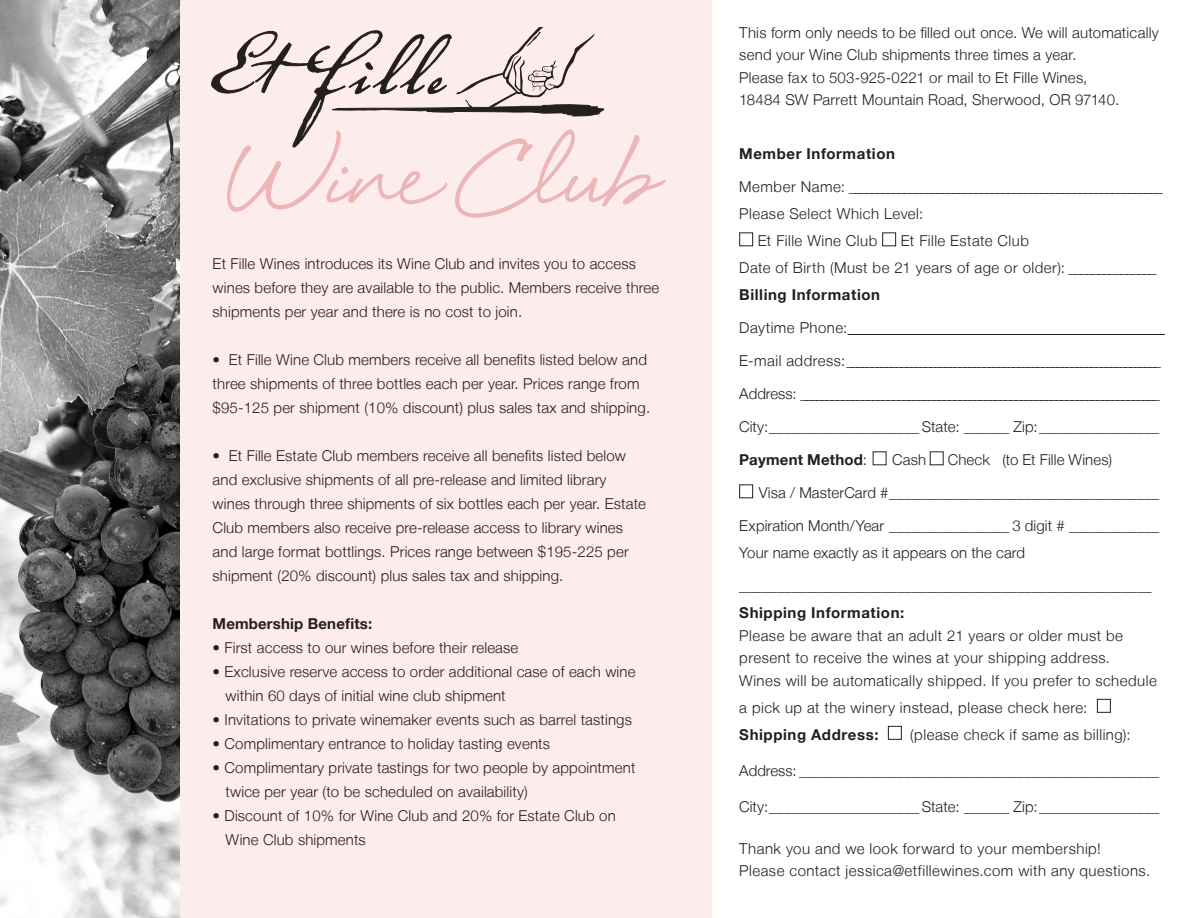
<style>
.page{position:relative;width:1188px;height:918px;background:#fff}
.page>*{position:absolute;margin:0;border:0;box-sizing:border-box;transform-origin:0 0}
.t1{font:171.75px "Eye Catching Pro";color:#edb6b6}
.t2{font:300 15px/24px "Helvetica Neue LT";letter-spacing:.01em;color:#231f20}
.t3{font:300 15px/27px "Helvetica Neue LT";letter-spacing:.035em;color:#231f20}
.t4{font:300 15px/22.5px "Helvetica Neue LT";letter-spacing:.03em;color:#231f20}
.t5{font:700 15px "Helvetica Neue";letter-spacing:.035em;color:#231f20}
.t6{font:700 15px "Helvetica Neue";letter-spacing:.01em;color:#231f20}
.s1{font-family:"Helvetica Neue LT";font-weight:300}
</style>
<div class="page">
<div style="left:178px;top:0;width:534px;height:918px;background:#fdecec"></div>
<div style="left:739px;top:232px;width:14px;height:14px;border:1px solid #231f20"></div>
<div style="left:882px;top:232px;width:14px;height:14px;border:1px solid #231f20"></div>
<div style="left:739px;top:484px;width:14px;height:14px;border:1px solid #231f20"></div>
<div style="left:1097px;top:699px;width:14px;height:14px;border:1px solid #231f20"></div>
<div style="left:888px;top:726px;width:14px;height:14px;border:1px solid #231f20"></div>
<svg style="left:211px;top:27px;width:393px;height:121px"></svg>
<img style="left:0;top:0;width:179px;height:918px">
<p class="t1" style="left:226px;top:107px;width:427px">Wine Club</p>
<p class="t2" style="left:213px;top:251px;width:448px">Et Fille Wines introduces its Wine Club and invites you to access wines before they are available to the public. Members receive three shipments per year and there is no cost to join.</p>
<p class="t2" style="left:213px;top:347px;width:439px">• Et Fille Wine Club members receive all benefits listed below and three shipments of three bottles each per year. Prices range from $95-125 per shipment (10% discount) plus sales tax and shipping.</p>
<p class="t2" style="left:213px;top:443px;width:415px">• Et Fille Estate Club members receive all benefits listed below</p>
<p class="t2" style="left:213px;top:467px;width:395px">and exclusive shipments of all pre-release and limited library</p>
<p class="t2" style="left:213px;top:491px;width:435px">wines through three shipments of six bottles each per year. Estate</p>
<p class="t2" style="left:213px;top:515px;width:412px">Club members also receive pre-release access to library wines</p>
<p class="t2" style="left:213px;top:539px;width:418px">and large format bottlings. Prices range between $195-225 per</p>
<p class="t2" style="left:213px;top:563px;width:352px">shipment (20% discount) plus sales tax and shipping.</p>
<p class="t6" style="left:213px;top:614px;width:161px">Membership Benefits:</p>
<p class="t2" style="left:213px;top:635px;width:307px">• First access to our wines before their release</p>
<p class="t2" style="left:213px;top:659px;width:424px">• Exclusive reserve access to order additional case of each wine</p>
<p class="t2" style="left:226px;top:683px;width:282px">within 60 days of initial wine club shipment</p>
<p class="t2" style="left:213px;top:707px;width:421px">• Invitations to private winemaker events such as barrel tastings</p>
<p class="t2" style="left:213px;top:731px;width:339px">• Complimentary entrance to holiday tasting events</p>
<p class="t2" style="left:213px;top:755px;width:424px">• Complimentary private tastings for two people by appointment</p>
<p class="t2" style="left:226px;top:779px;width:304px">twice per year (to be scheduled on availability)</p>
<p class="t2" style="left:226px;top:803px;width:392px;text-indent:-13px">• Discount of 10% for Wine Club and 20% for Estate Club on<br>Wine Club shipments</p>
<p class="t2" style="left:739px;top:21px;width:421px;line-height:22.5px">This form only needs to be filled out once. We will automatically send your Wine Club shipments three times a year.</p>
<p class="t2" style="left:739px;top:66px;width:381px;line-height:22.5px">Please fax to 503-925-0221 or mail to Et Fille Wines,<br>18484 SW Parrett Mountain Road, Sherwood, OR 97140.</p>
<p class="t5" style="left:739px;top:145px;width:157px">Member Information</p>
<p class="t2" style="left:739px;top:175px;width:425px">M e m b e r N a m e: _________________________________________________________</p>
<p class="t3" style="left:739px;top:200px;width:185px">Please Select Which Level:</p>
<p class="t4" style="left:758px;top:229px;width:121px">Et Fille Wine Club</p>
<p class="t4" style="left:901px;top:229px;width:130px">Et Fille Estate Club</p>
<p class="t4" style="left:739px;top:256px;width:419px">Date of Birth (Must be 21 years of age or older): _______________</p>
<p class="t5" style="left:739px;top:286px;width:142px">Billing Information</p>
<p class="t2" style="left:739px;top:316px;width:427px">D a y t i m e P h o n e : ______________________________________________________________________________________________________________________________________________________________________________________________________________________________________________________________________________</p>
<p class="t2" style="left:739px;top:349px;width:423px">E - m a i l a d d r e s s : ________________________________________________________________</p>
<p class="t2" style="left:739px;top:382px;width:422px">A d d re s s : ______________________________________________________________________</p>
<p class="t2" style="left:739px;top:415px;width:422px">City:____________________ State: ______ Zip:________________</p>
<p class="t6" style="left:739px;top:451px;width:129px">Payment Method<span class="s1">:</span></p>
<p class="t2" style="left:892px;top:448px;width:35px">Cash</p>
<p class="t2" style="left:948px;top:448px;width:166px">Check (to Et Fille Wines)</p>
<p class="t2" style="left:759px;top:481px;width:402px">Visa / MasterCard #____________________________________</p>
<p class="t2" style="left:739px;top:514px;width:422px">Expiration Month/Year ________________ 3 digit # ____________</p>
<p class="t2" style="left:739px;top:541px;width:287px">Your name exactly as it appears on the card</p>
<p class="t2" style="left:739px;top:574px;width:414px">_______________________________________________________</p>
<p class="t5" style="left:739px;top:604px;width:166px">Shipping Information:</p>
<p class="t4" style="left:739px;top:624px;width:385px">Please be aware that an adult 21 years or older must be present to receive the wines at your shipping address.</p>
<p class="t3" style="left:739px;top:667px;width:419px">Wines will be automatically shipped. If you prefer to schedule a pick up at the winery instead, please check here:</p>
<p class="t5" style="left:739px;top:725px;width:141px">Shipping Address:</p>
<p class="t3" style="left:910px;top:721px;width:222px">(please check if same as billing):</p>
<p class="t2" style="left:739px;top:758px;width:421px">Address: ________________________________________________</p>
<p class="t2" style="left:739px;top:794px;width:421px">City:____________________ State: ______ Zip:________________</p>
<p class="t3" style="left:739px;top:837px;width:412px;line-height:22.5px">Thank you and we look forward to your membership!<br>Please contact jessica@etfillewines.com with any questions.</p>
</div>
